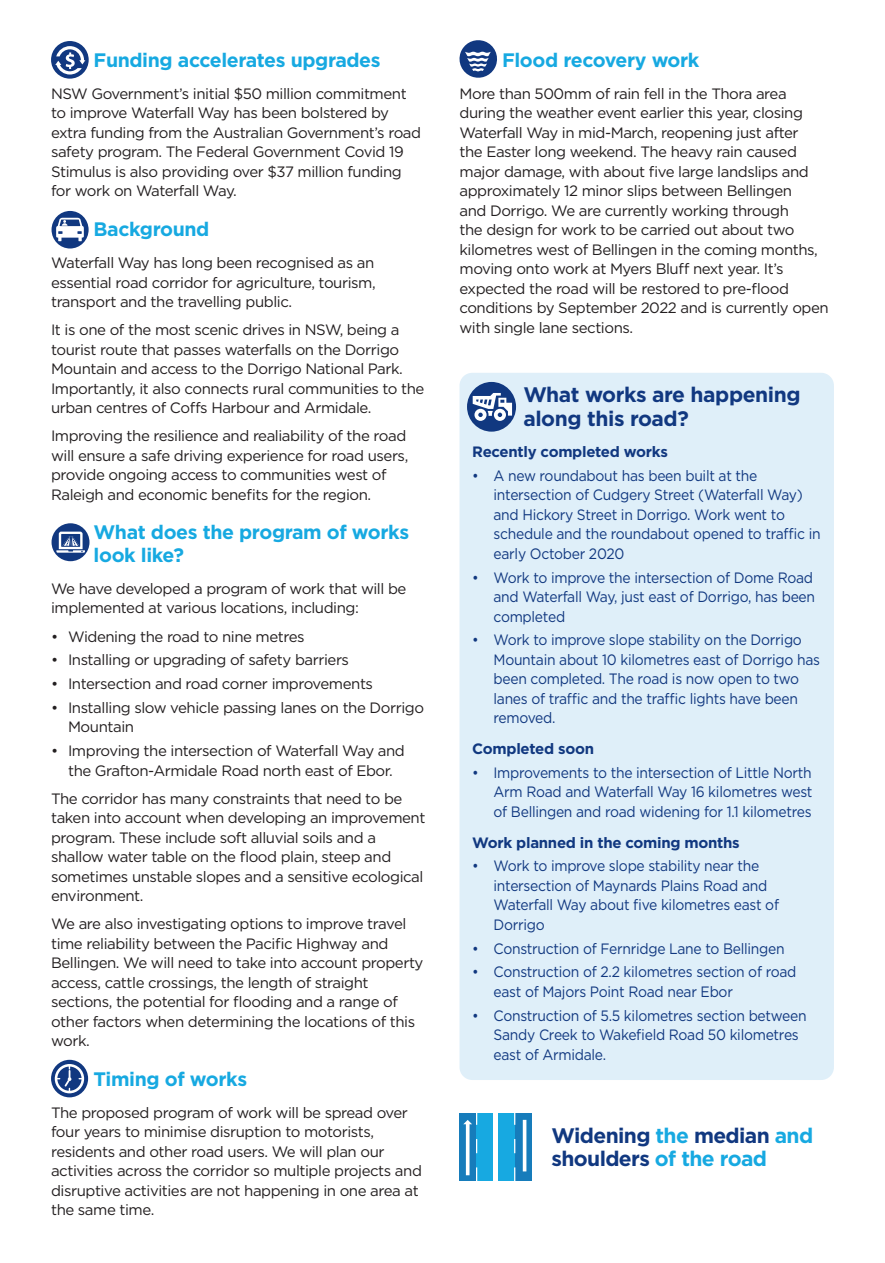
<style>
.page{position:relative;width:885px;height:1263px;background:#fff}
.page>*{position:absolute;margin:0;border:0;box-sizing:border-box;transform-origin:0 0}
.CONTACT_BREAKOUT_SUB{font:700 21px/24px "Gotham";letter-spacing:-.03em;color:#113880}
.SUB_HEAD_1{font:700 19.5px/22.5px "Gotham";letter-spacing:-.02em;color:#17a9e1}
.BODY_1{font:15px/19.5px "Gotham";letter-spacing:-.03em;color:#231f20}
.CONTACT_BREAKOUT_BUL{font:15px/19.5px "Gotham";letter-spacing:-.02em;color:#113880;scale:.93 1}
.CONTACT_BREAKOUT_SUB-2{font:700 15px "Gotham";letter-spacing:-.02em;color:#113880}
.s1{color:#17a9e1}
</style>
<div class="page">
<hr style="left:884px;top:1184px;width:1px;height:79px;background:#f2f2f2">
<div style="left:459px;top:373px;width:374px;height:707px;background:#dfeff9;border-radius:13px"></div>
<div style="left:51px;top:1060px;width:37px;height:37px;background:#113880;border-radius:50%"></div>
<svg style="left:55px;top:1064px;width:29px;height:29px"></svg>
<div style="left:498px;top:1113px;width:33px;height:67px;background:#17a9e1"></div>
<div style="left:515px;top:1113px;width:16px;height:67px;background:#167cbb"></div>
<div style="left:459px;top:1113px;width:33px;height:67px;background:#17a9e1"></div>
<div style="left:459px;top:1113px;width:17px;height:67px;background:#167cbb"></div>
<svg style="left:463px;top:1113px;width:14px;height:68px"></svg>
<svg style="left:514px;top:1113px;width:15px;height:68px"></svg>
<div style="left:52px;top:211px;width:37px;height:37px;background:#113880;border-radius:50%"></div>
<svg style="left:56px;top:218px;width:28px;height:23px"></svg>
<div style="left:52px;top:523px;width:37px;height:38px;background:#113880;border-radius:50%"></div>
<svg style="left:56px;top:532px;width:29px;height:21px"></svg>
<div style="left:467px;top:382px;width:49px;height:50px;background:#113880;border-radius:50%"></div>
<svg style="left:472px;top:393px;width:40px;height:28px"></svg>
<div style="left:51px;top:41px;width:38px;height:38px;background:#113880;border-radius:50%"></div>
<svg style="left:55px;top:46px;width:30px;height:29px"></svg>
<svg style="left:459px;top:40px;width:38px;height:38px"></svg>
<p class="SUB_HEAD_1" style="left:94px;top:48px;width:288px">Funding accelerates upgrades</p>
<p class="BODY_1" style="left:51px;top:84px;width:371px">NSW Government’s initial $50 million commitment to improve Waterfall Way has been bolstered by extra funding from the Australian Government’s road safety program. The Federal Government Covid 19<br>Stimulus is also providing over $37 million funding for work on Waterfall Way.</p>
<p class="SUB_HEAD_1" style="left:94px;top:218px;width:117px">Background</p>
<p class="BODY_1" style="left:51px;top:253px;width:326px;text-align:justify">Waterfall Way has long been recognised as an essential road corridor for agriculture, tourism, transport and the travelling public.</p>
<p class="BODY_1" style="left:51px;top:320px;width:375px">It is one of the most scenic drives in NSW, being a tourist route that passes waterfalls on the Dorrigo Mountain and access to the Dorrigo National Park.<br>Importantly, it also connects rural communities to the urban centres of Coffs Harbour and Armidale.</p>
<p class="BODY_1" style="left:51px;top:426px;width:359px">Improving the resilience and realiability of the road will ensure a safe driving experience for road users, provide ongoing access to communities west of Raleigh and economic benefits for the region.</p>
<p class="SUB_HEAD_1" style="left:94px;top:521px;width:317px">What does the program of works look like?</p>
<p class="BODY_1" style="left:51px;top:579px;width:357px">We have developed a program of work that will be implemented at various locations, including:</p>
<p class="BODY_1" style="left:51px;top:626px;width:255px">• Widening the road to nine metres</p>
<p class="BODY_1" style="left:51px;top:650px;width:299px">• Installing or upgrading of safety barriers</p>
<p class="BODY_1" style="left:51px;top:674px;width:323px">• Intersection and road corner improvements</p>
<p class="BODY_1" style="left:68px;top:697px;width:357px;text-indent:-17px">• Installing slow vehicle passing lanes on the Dorrigo<br>Mountain</p>
<p class="BODY_1" style="left:51px;top:741px;width:355px;text-align:center">• Improving the intersection of Waterfall Way and the Grafton-Armidale Road north east of Ebor.</p>
<p class="BODY_1" style="left:51px;top:788px;width:376px">The corridor has many constraints that need to be taken into account when developing an improvement program. These include soft alluvial soils and a shallow water table on the flood plain, steep and sometimes unstable slopes and a sensitive ecological environment.</p>
<p class="BODY_1" style="left:51px;top:914px;width:374px">We are also investigating options to improve travel time reliability between the Pacific Highway and Bellingen. We will need to take into account property access, cattle crossings, the length of straight sections, the potential for flooding and a range of other factors when determining the locations of this work.</p>
<p class="SUB_HEAD_1" style="left:94px;top:1067px;width:155px">Timing of works</p>
<p class="BODY_1" style="left:51px;top:1102px;width:372px">The proposed program of work will be spread over four years to minimise disruption to motorists, residents and other road users. We will plan our activities across the corridor so multiple projects and disruptive activities are not happening in one area at the same time.</p>
<p class="SUB_HEAD_1" style="left:502px;top:48px;width:199px">Flood recovery work</p>
<p class="BODY_1" style="left:459px;top:84px;width:371px">More than 500mm of rain fell in the Thora area during the weather event earlier this year, closing Waterfall Way in mid-March, reopening just after<br>the Easter long weekend. The heavy rain caused major damage, with about five large landslips and approximately 12 minor slips between Bellingen<br>and Dorrigo. We are currently working through<br>the design for work to be carried out about two kilometres west of Bellingen in the coming months, moving onto work at Myers Bluff next year. It’s expected the road will be restored to pre-flood conditions by September 2022 and is currently open with single lane sections.</p>
<p class="CONTACT_BREAKOUT_SUB" style="left:523px;top:383px;width:279px">What works are happening along this road?</p>
<p class="CONTACT_BREAKOUT_SUB-2" style="left:472px;top:442px;width:197px">Recently completed works</p>
<p class="CONTACT_BREAKOUT_BUL" style="left:493px;top:465px;width:353px;text-indent:-21px">• A new roundabout has been built at the intersection of Cudgery Street (Waterfall Way) and Hickory Street in Dorrigo. Work went to schedule and the roundabout opened to traffic in early October 2020</p>
<p class="CONTACT_BREAKOUT_BUL" style="left:493px;top:567px;width:347px;text-indent:-21px">• Work to improve the intersection of Dome Road and Waterfall Way, just east of Dorrigo, has been completed</p>
<p class="CONTACT_BREAKOUT_BUL" style="left:493px;top:630px;width:352px;text-indent:-21px">• Work to improve slope stability on the Dorrigo Mountain about 10 kilometres east of Dorrigo has been completed. The road is now open to two lanes of traffic and the traffic lights have been removed.</p>
<p class="CONTACT_BREAKOUT_SUB-2" style="left:472px;top:739px;width:123px">Completed soon</p>
<p class="CONTACT_BREAKOUT_BUL" style="left:493px;top:762px;width:344px;text-align:justify;text-indent:-21px">• Improvements to the intersection of Little North Arm Road and Waterfall Way 16 kilometres west of Bellingen and road widening for 1.1 kilometres</p>
<p class="CONTACT_BREAKOUT_SUB-2" style="left:472px;top:832px;width:269px">Work planned in the coming months</p>
<p class="CONTACT_BREAKOUT_BUL" style="left:493px;top:856px;width:308px;text-indent:-21px">• Work to improve slope stability near the intersection of Maynards Plains Road and Waterfall Way about five kilometres east of Dorrigo</p>
<p class="CONTACT_BREAKOUT_BUL" style="left:472px;top:938px;width:337px">• Construction of Fernridge Lane to Bellingen</p>
<p class="CONTACT_BREAKOUT_BUL" style="left:493px;top:962px;width:327px;text-indent:-21px">• Construction of 2.2 kilometres section of road east of Majors Point Road near Ebor</p>
<p class="CONTACT_BREAKOUT_BUL" style="left:493px;top:1005px;width:338px;text-indent:-21px">• Construction of 5.5 kilometres section between<br>Sandy Creek to Wakefield Road 50 kilometres east of Armidale.</p>
<p class="CONTACT_BREAKOUT_SUB" style="left:551px;top:1123px;width:263px">Widening <span class="s1">the</span> median <span class="s1">and</span></p>
<p class="CONTACT_BREAKOUT_SUB" style="left:551px;top:1146px;width:217px">shoulders <span class="s1">of the road</span></p>
</div>
